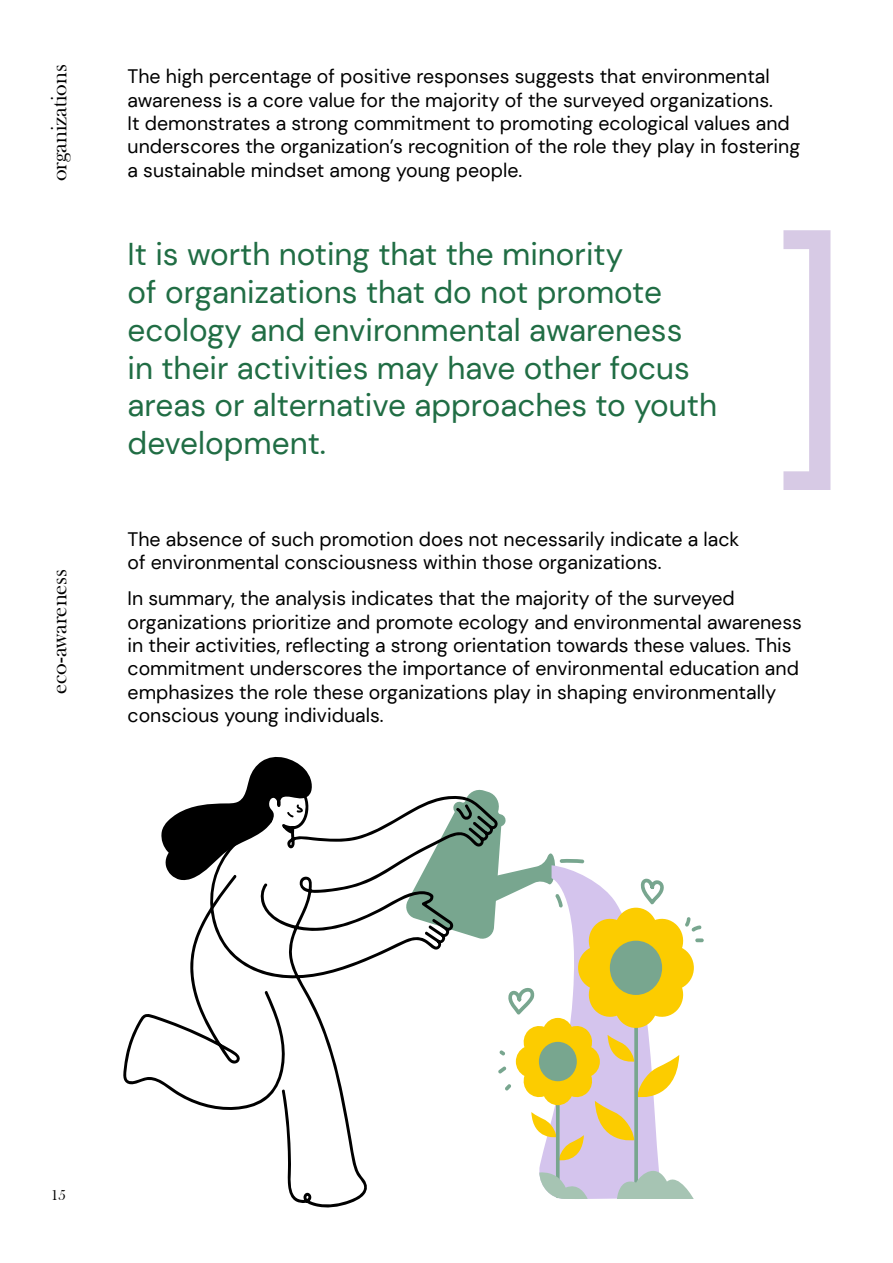
<style>
.page{position:relative;width:893px;height:1263px;background:#fff}
.page>*{position:absolute;margin:0;border:0;box-sizing:border-box;transform-origin:0 0}
.t1{font:270px "DM Sans";color:#d7cae5}
.t2{font:31.5px/37.8px "DM Sans";color:#206d44}
.t3{font:22.5px "Bask Old Face";color:#000}
.t4{font:19.5px/23.4px "DM Sans";color:#000}
.t5{font:15px "Bask Old Face";color:#000}
</style>
<div class="page">
<svg style="left:284px;top:814px;width:120px;height:394px"></svg>
<svg style="left:123px;top:756px;width:189px;height:355px"></svg>
<svg style="left:404px;top:789px;width:300px;height:410px"></svg>
<p class="t3" style="left:47px;top:181px;width:118px;rotate:-90deg">organizations</p>
<p class="t3" style="left:47px;top:694px;width:127px;rotate:-90deg">eco-awareness</p>
<p class="t4" style="left:128px;top:65px;width:674px">The high percentage of positive responses suggests that environmental awareness is a core value for the majority of the surveyed organizations.<br>It demonstrates a strong commitment to promoting ecological values and underscores the organization’s recognition of the role they play in fostering a sustainable mindset among young people.</p>
<h2 class="t2" style="left:128px;top:235px;width:536px">It is worth noting that the minority<br>of organizations that do not promote</h2>
<h1 class="t1" style="left:850px;top:532px;width:84px;rotate:-180deg">[</h1>
<h2 class="t2" style="left:128px;top:311px;width:591px">ecology and environmental awareness<br>in their activities may have other focus areas or alternative approaches to youth development.</h2>
<p class="t4" style="left:128px;top:527px;width:613px">The absence of such promotion does not necessarily indicate a lack of environmental consciousness within those organizations.</p>
<p class="t4" style="left:128px;top:586px;width:676px">In summary, the analysis indicates that the majority of the surveyed organizations prioritize and promote ecology and environmental awareness in their activities, reflecting a strong orientation towards these values. This commitment underscores the importance of environmental education and emphasizes the role these organizations play in shaping environmentally conscious young individuals.</p>
<p class="t5" style="left:51px;top:1187px;width:16px">15</p>
</div>
